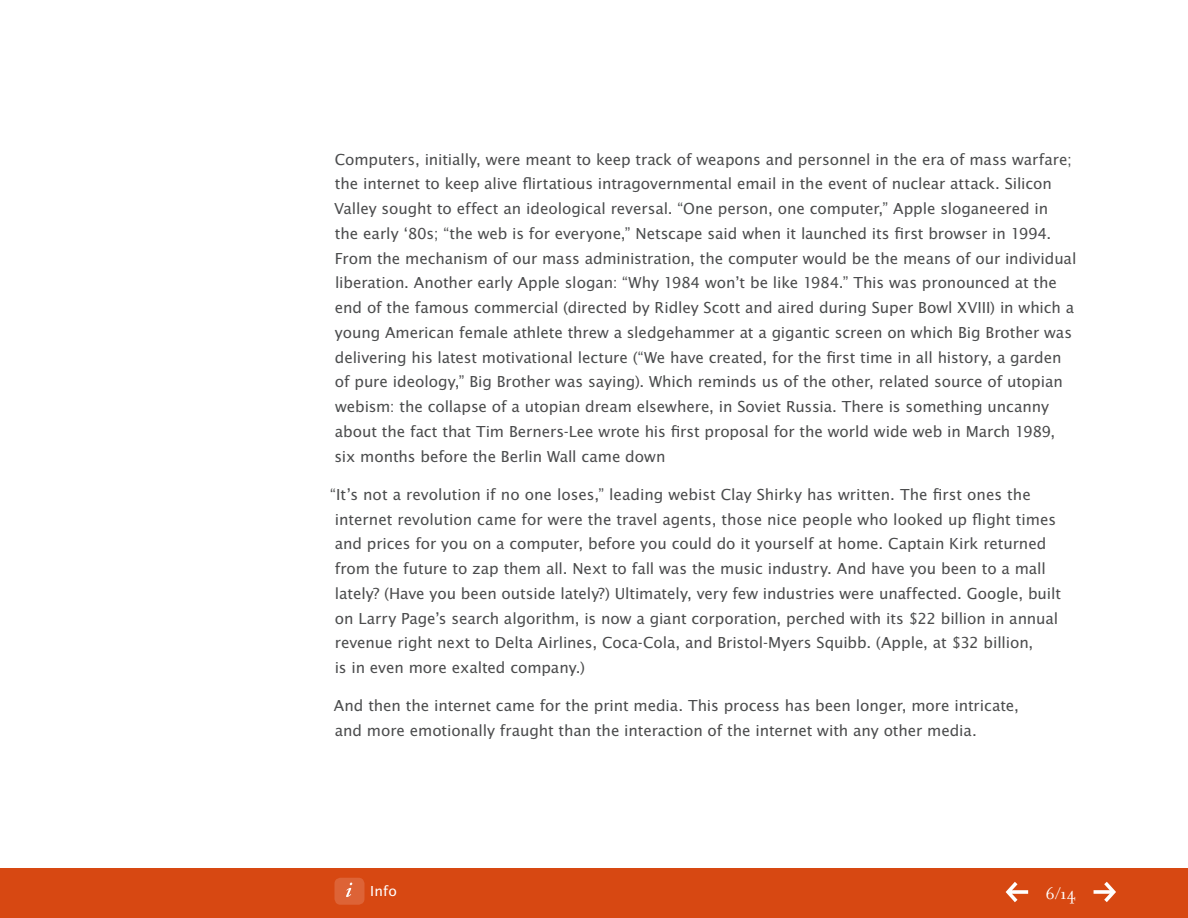
<style>
.page{position:relative;width:1188px;height:918px;background:#fff}
.page>*{position:absolute;margin:0;border:0;box-sizing:border-box;transform-origin:0 0}
.t1{font:18px "Filosofia OT";color:#fff}
.t2{font:16.5px/24.8px "Lucida Sans EFOP";letter-spacing:-.005em;color:#4b4c4d}
.t3{font:15px "Lucida Sans EFOP";color:#fff}
</style>
<div class="page">
<div style="left:0;top:869px;width:1188px;height:49px;background:#d74812"></div>
<div style="left:334px;top:878px;width:30px;height:27px;background:#dd6336;border-radius:6px"></div>
<svg style="left:346px;top:883px;width:6px;height:14px"></svg>
<svg style="left:1006px;top:882px;width:22px;height:20px"></svg>
<svg style="left:1094px;top:882px;width:22px;height:20px"></svg>
<p class="t2" style="left:334px;top:148px;width:744px">Computers, initially, were meant to keep track of weapons and personnel in the era of mass warfare; the internet to keep alive flirtatious intragovernmental email in the event of nuclear attack. Silicon Valley sought to effect an ideological reversal. “One person, one computer,” Apple sloganeered in<br>the early ‘80s; “the web is for everyone,” Netscape said when it launched its first browser in 1994.<br>From the mechanism of our mass administration, the computer would be the means of our individual liberation. Another early Apple slogan: “Why 1984 won’t be like 1984.” This was pronounced at the end of the famous commercial (directed by Ridley Scott and aired during Super Bowl XVIII) in which a young American female athlete threw a sledgehammer at a gigantic screen on which Big Brother was delivering his latest motivational lecture (“We have created, for the first time in all history, a garden of pure ideology,” Big Brother was saying). Which reminds us of the other, related source of utopian webism: the collapse of a utopian dream elsewhere, in Soviet Russia. There is something uncanny about the fact that Tim Berners-Lee wrote his first proposal for the world wide web in March 1989, six months before the Berlin Wall came down</p>
<p class="t2" style="left:330px;top:483px;width:732px">“It’s not a revolution if no one loses,” leading webist Clay Shirky has written. The first ones the internet revolution came for were the travel agents, those nice people who looked up flight times and prices for you on a computer, before you could do it yourself at home. Captain Kirk returned from the future to zap them all. Next to fall was the music industry. And have you been to a mall lately? (Have you been outside lately?) Ultimately, very few industries were unaffected. Google, built on Larry Page’s search algorithm, is now a giant corporation, perched with its $22 billion in annual revenue right next to Delta Airlines, Coca-Cola, and Bristol-Myers Squibb. (Apple, at $32 billion,<br>is in even more exalted company.)</p>
<p class="t2" style="left:334px;top:694px;width:686px">And then the internet came for the print media. This process has been longer, more intricate, and more emotionally fraught than the interaction of the internet with any other media.</p>
<p class="t3" style="left:370px;top:883px;width:28px">Info</p>
<p class="t1" style="left:1046px;top:884px;width:32px">6/14</p>
</div>
